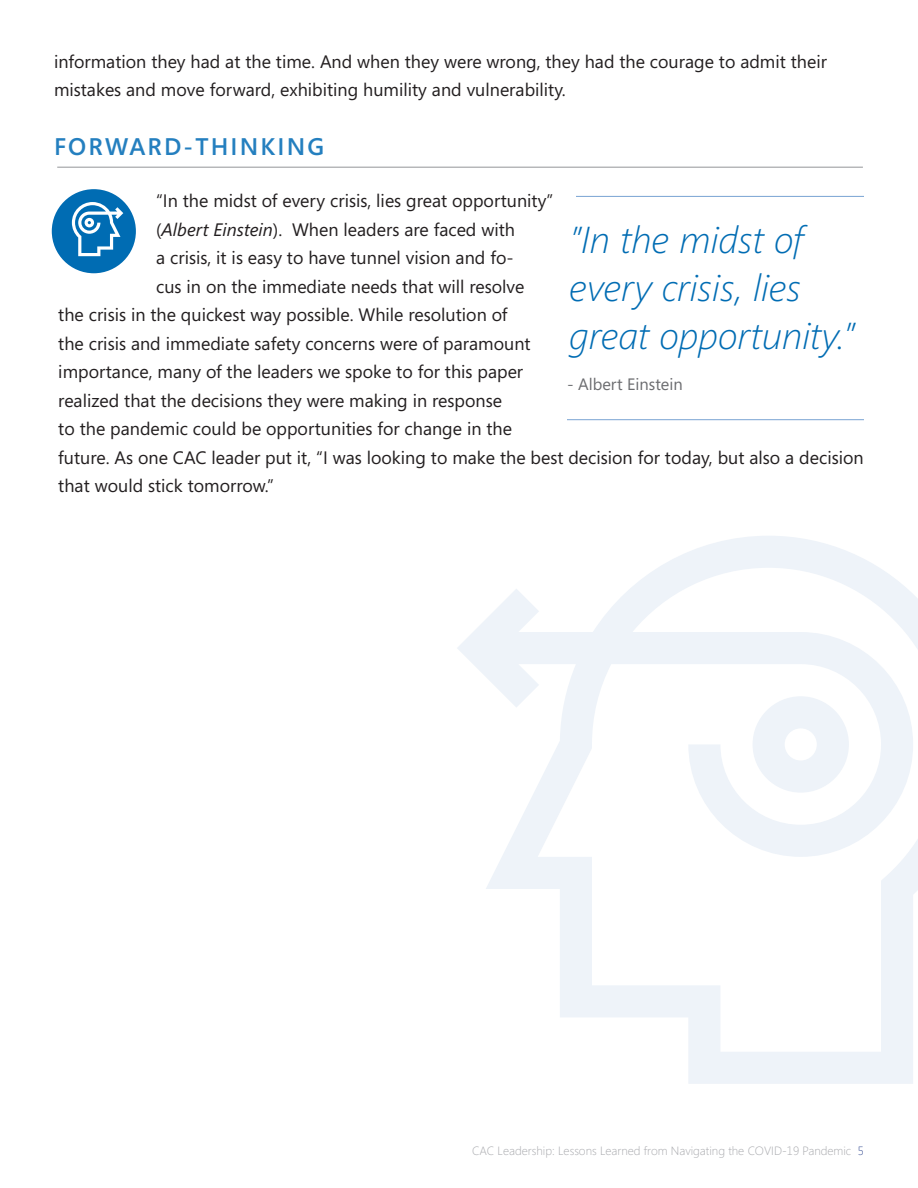
<style>
.page{position:relative;width:918px;height:1188px;background:#fff}
.page>*{position:absolute;margin:0;border:0;box-sizing:border-box;transform-origin:0 0}
.quote_italic_blue{font:italic 300 37.5px/48px "Segoe";color:#006cb3}
.subtitles_caps_blue{font:600 24px "Segoe";letter-spacing:.09em;color:#247fbf}
.body_text_no_indent{font:18px/28.5px "Segoe";color:#231f20}
.t1{font:16.5px "Segoe";color:#6c6d70}
.t2{font:300 12px "Segoe";color:#a8a9ad}
.s1{font-style:italic}
.s2{color:#3b5195}
</style>
<div class="page">
<div style="left:52px;top:189px;width:84px;height:84px;background:#006cb3;border-radius:50%"></div>
<hr style="left:57px;top:167px;width:806px;height:1px;background:#939598">
<svg style="left:72px;top:202px;width:51px;height:54px"></svg>
<svg style="left:457px;top:536px;width:461px;height:548px"></svg>
<hr style="left:576px;top:196px;width:288px;height:1px;background:#79a3d3">
<hr style="left:567px;top:419px;width:297px;height:1px;background:#79a3d3">
<p class="body_text_no_indent" style="left:54px;top:46px;width:775px">information they had at the time. And when they were wrong, they had the courage to admit their mistakes and move forward, exhibiting humility and vulnerability.</p>
<p class="subtitles_caps_blue" style="left:54px;top:131px;width:272px">FORWARD-THINKING</p>
<p class="body_text_no_indent" style="left:156px;top:186px;width:399px">“In the midst of every crisis, lies great opportunity”</p>
<p class="body_text_no_indent" style="left:156px;top:215px;width:360px">(<span class="s1">Albert Einstein</span>). When leaders are faced with</p>
<p class="body_text_no_indent" style="left:156px;top:243px;width:359px">a crisis, it is easy to have tunnel vision and fo-</p>
<p class="body_text_no_indent" style="left:156px;top:272px;width:370px">cus in on the immediate needs that will resolve</p>
<p class="body_text_no_indent" style="left:58px;top:300px;width:451px">the crisis in the quickest way possible. While resolution of</p>
<p class="body_text_no_indent" style="left:58px;top:329px;width:474px">the crisis and immediate safety concerns were of paramount</p>
<p class="body_text_no_indent" style="left:58px;top:357px;width:466px">importance, many of the leaders we spoke to for this paper</p>
<p class="body_text_no_indent" style="left:58px;top:386px;width:445px">realized that the decisions they were making in response</p>
<p class="body_text_no_indent" style="left:58px;top:414px;width:455px">to the pandemic could be opportunities for change in the</p>
<p class="body_text_no_indent" style="left:58px;top:443px;width:807px">future. As one CAC leader put it, “I was looking to make the best decision for today, but also a decision</p>
<p class="body_text_no_indent" style="left:58px;top:471px;width:217px">that would stick tomorrow.”</p>
<p class="quote_italic_blue" style="left:569px;top:215px;width:287px">”In the midst of every crisis, lies great opportunity.”</p>
<p class="t1" style="left:567px;top:373px;width:117px">- Albert Einstein</p>
<p class="t2" style="left:472px;top:1143px;width:393px">CAC Leadership: Lessons Learned from Navigating the COVID-19 Pandemic <span class="s2">5</span></p>
</div>
